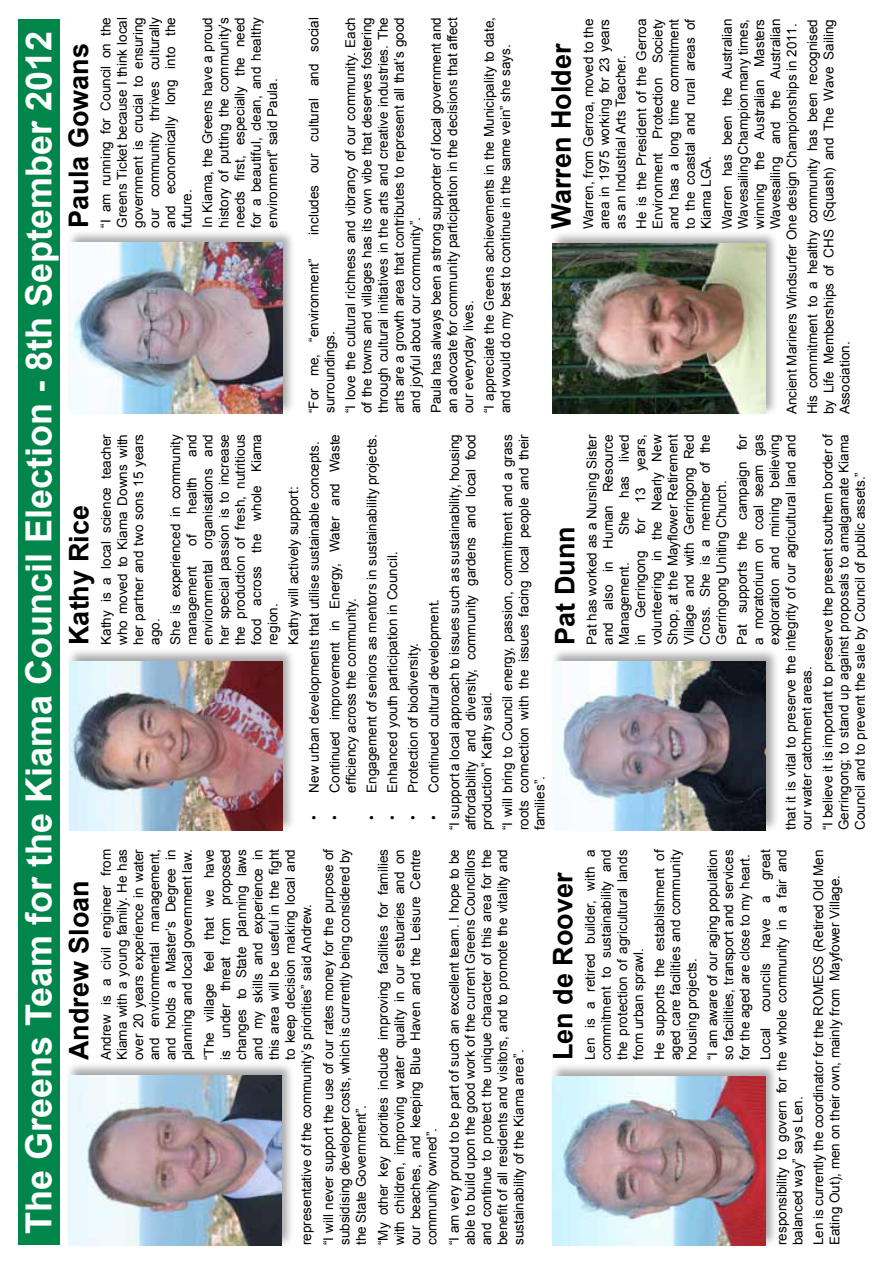
<style>
.page{position:relative;width:893px;height:1263px;background:#fff}
.page>*{position:absolute;margin:0;border:0;box-sizing:border-box;transform-origin:0 0}
.t1{font:700 36px "Arial";color:#fff}
.t2{font:700 27px "Arial";color:#000}
.t3{font:13.5px/16.2px "Arial";color:#000;text-align:justify}
</style>
<div class="page">
<div style="left:18px;top:20px;width:42px;height:1225px;background:#00854a"></div>
<div style="left:67px;top:229px;width:229px;height:187px;background:#000;opacity:.35"></div>
<img style="left:69px;top:243px;width:213px;height:170px">
<div style="left:66px;top:1061px;width:229px;height:187px;background:#000;opacity:.35"></div>
<img style="left:69px;top:1075px;width:212px;height:170px">
<div style="left:66px;top:647px;width:229px;height:186px;background:#000;opacity:.35"></div>
<img style="left:69px;top:661px;width:213px;height:169px">
<div style="left:550px;top:1062px;width:229px;height:186px;background:#000;opacity:.35"></div>
<img style="left:553px;top:1076px;width:212px;height:169px">
<div style="left:550px;top:230px;width:229px;height:187px;background:#000;opacity:.35"></div>
<img style="left:553px;top:244px;width:212px;height:170px">
<div style="left:550px;top:647px;width:229px;height:186px;background:#000;opacity:.35"></div>
<img style="left:553px;top:661px;width:213px;height:169px">
<h1 class="t1" style="left:15px;top:1234px;width:1205px;rotate:-90deg">The Greens Team for the Kiama Council Election - 8th September 2012</h1>
<h2 class="t2" style="left:61px;top:228px;width:186px;rotate:-90deg">Paula Gowans</h2>
<p class="t3" style="left:98px;top:228px;width:212px;rotate:-90deg">“I am running for Council on the Greens Ticket because I think local government is crucial to ensuring our community thrives culturally and economically long into the future.</p>
<p class="t3" style="left:199px;top:228px;width:212px;rotate:-90deg">In Kiama, the Greens have a proud history of putting the community’s needs first, especially the need for a beautiful, clean, and healthy environment” said Paula.</p>
<p class="t3" style="left:306px;top:235px;width:219px;rotate:-90deg">includes our cultural and social</p>
<p class="t3" style="left:320px;top:413px;width:397px;line-height:20.7px;rotate:-90deg">surroundings.<br>“I love the cultural richness and vibrancy of our community. Each</p>
<p class="t3" style="left:359px;top:413px;width:397px;rotate:-90deg">of the towns and villages has its own vibe that deserves fostering through cultural initiatives in the arts and creative industries. The arts are a growth area that contributes to represent all that’s good and joyful about our community”.</p>
<p class="t3" style="left:428px;top:413px;width:397px;rotate:-90deg">Paula has always been a strong supporter of local government and an advocate for community participation in the decisions that affect our everyday lives.</p>
<p class="t3" style="left:481px;top:413px;width:397px;rotate:-90deg">“I appreciate the Greens achievements in the Municipality to date, and would do my best to continue in the same vein” she says.</p>
<p class="t3" style="left:306px;top:413px;width:156px;rotate:-90deg">“For me, “environment”</p>
<h2 class="t2" style="left:543px;top:229px;width:187px;rotate:-90deg">Warren Holder</h2>
<p class="t3" style="left:98px;top:645px;width:213px;rotate:-90deg">Kathy is a local science teacher who moved to Kiama Downs with her partner and two sons 15 years ago.</p>
<p class="t3" style="left:167px;top:645px;width:212px;rotate:-90deg">She is experienced in community management</p>
<p class="t3" style="left:184px;top:645px;width:212px;text-indent:188px;rotate:-90deg">and environmental organisations and her special passion is to increase the production of fresh, nutritious food across the whole Kiama region.</p>
<p class="t3" style="left:184px;top:514px;width:38px;rotate:-90deg">health</p>
<h2 class="t2" style="left:61px;top:645px;width:141px;rotate:-90deg">Kathy Rice</h2>
<p class="t3" style="left:184px;top:546px;width:13px;rotate:-90deg">of</p>
<p class="t3" style="left:285px;top:645px;width:160px;rotate:-90deg">Kathy will actively support:</p>
<p class="t3" style="left:306px;top:820px;width:380px;rotate:-90deg">• New urban developments that utilise sustainable concepts.</p>
<p class="t3" style="left:327px;top:793px;width:360px;text-indent:-27px;rotate:-90deg">• Continued improvement in Energy, Water and Waste efficiency across the community.</p>
<p class="t3" style="left:364px;top:820px;width:387px;rotate:-90deg">• Engagement of seniors as mentors in sustainability projects.</p>
<p class="t3" style="left:384px;top:820px;width:269px;rotate:-90deg">• Enhanced youth participation in Council.</p>
<p class="t3" style="left:405px;top:820px;width:178px;rotate:-90deg">• Protection of biodiversity.</p>
<p class="t3" style="left:423px;top:830px;width:397px;line-height:20.7px;text-indent:11px;rotate:-90deg">• Continued cultural development.<br>“I support a local approach to issues such as sustainability, housing</p>
<p class="t3" style="left:463px;top:830px;width:397px;rotate:-90deg">affordability and diversity, community gardens and local food production” Kathy said.</p>
<p class="t3" style="left:500px;top:830px;width:398px;rotate:-90deg">“I will bring to Council energy, passion, commitment and a grass roots connection with the issues facing local people and their families”.</p>
<h2 class="t2" style="left:547px;top:645px;width:120px;rotate:-90deg">Pat Dunn</h2>
<h2 class="t2" style="left:61px;top:1060px;width:182px;rotate:-90deg">Andrew Sloan</h2>
<p class="t3" style="left:295px;top:1245px;width:398px;line-height:22.2px;rotate:-90deg">representative of the community’s priorities” said Andrew.<br>“I will never support the use of our rates money for the purpose of</p>
<p class="t3" style="left:337px;top:1245px;width:397px;rotate:-90deg">subsidising developer costs, which is currently being considered by the State Government”.</p>
<p class="t3" style="left:375px;top:1245px;width:398px;rotate:-90deg">“My other key priorities include improving facilities for families with children, improving water quality in our estuaries and on our beaches, and keeping Blue Haven and the Leisure Centre community owned”.</p>
<p class="t3" style="left:446px;top:1245px;width:397px;rotate:-90deg">“I am very proud to be part of such an excellent team. I hope to be able to build upon the good work of the current Greens Councillors and continue to protect the unique character of this area for the benefit of all residents and visitors, and to promote the vitality and sustainability of the Kiama area”.</p>
<p class="t3" style="left:98px;top:1060px;width:213px;rotate:-90deg">Andrew is a civil engineer from Kiama with a young family. He has over 20 years experience in water and environmental management, and holds a Master’s Degree in planning and local government law.</p>
<p class="t3" style="left:201px;top:1060px;width:212px;rotate:-90deg">“The village feel that we have is under threat from proposed changes to State planning laws and my skills and experience in this area will be useful in the fight to keep decision making local and</p>
<h2 class="t2" style="left:545px;top:1060px;width:189px;rotate:-90deg">Len de Roover</h2>
<p class="t3" style="left:580px;top:229px;width:211px;rotate:-90deg">Warren, from Gerroa, moved to the area in 1975 working for 23 years as an Industrial Arts Teacher.</p>
<p class="t3" style="left:633px;top:229px;width:212px;rotate:-90deg">He is the President of the Gerroa Environment Protection Society and has a long time commitment to the coastal and rural areas of Kiama LGA.</p>
<p class="t3" style="left:719px;top:229px;width:211px;rotate:-90deg">Warren has been the Australian</p>
<p class="t3" style="left:735px;top:229px;width:211px;rotate:-90deg">Wavesailing Champion many times,</p>
<p class="t3" style="left:751px;top:229px;width:211px;rotate:-90deg">winning the Australian Masters</p>
<p class="t3" style="left:768px;top:229px;width:211px;rotate:-90deg">Wavesailing and the Australian</p>
<p class="t3" style="left:784px;top:414px;width:392px;rotate:-90deg">Ancient Mariners Windsurfer One design Championships in 2011.</p>
<p class="t3" style="left:804px;top:414px;width:397px;rotate:-90deg">His commitment to a healthy community has been recognised by Life Memberships of CHS (Squash) and The Wave Sailing Association.</p>
<p class="t3" style="left:616px;top:645px;width:212px;text-indent:110px;rotate:-90deg">She has lived in Gerringong for 13 years, volunteering in the Nearly New Shop, at the Mayflower Retirement Village and with Gerringong Red Cross. She is a member of the Gerringong Uniting Church.</p>
<p class="t3" style="left:734px;top:645px;width:212px;rotate:-90deg">Pat supports the campaign for</p>
<p class="t3" style="left:750px;top:645px;width:212px;rotate:-90deg">a moratorium on coal seam gas</p>
<p class="t3" style="left:766px;top:645px;width:212px;rotate:-90deg">exploration and mining believing</p>
<p class="t3" style="left:783px;top:830px;width:397px;rotate:-90deg">that it is vital to preserve the integrity of our agricultural land and</p>
<p class="t3" style="left:584px;top:645px;width:212px;rotate:-90deg">Pat has worked as a Nursing Sister and also in Human Resource Management.</p>
<p class="t3" style="left:799px;top:830px;width:165px;rotate:-90deg">our water catchment areas.</p>
<p class="t3" style="left:820px;top:830px;width:397px;rotate:-90deg">“I believe it is important to preserve the present southern border of Gerringong; to stand up against proposals to amalgamate Kiama Council and to prevent the sale by Council of public assets.”</p>
<p class="t3" style="left:582px;top:1060px;width:212px;rotate:-90deg">Len is a retired builder, with a commitment to sustainability and the protection of agricultural lands from urban sprawl.</p>
<p class="t3" style="left:651px;top:1060px;width:212px;rotate:-90deg">He supports the establishment of aged care facilities and community housing projects.</p>
<p class="t3" style="left:704px;top:1060px;width:212px;rotate:-90deg">“I am aware of our aging population so facilities, transport and services for the aged are close to my heart.</p>
<p class="t3" style="left:757px;top:1245px;width:397px;text-indent:185px;rotate:-90deg">Local councils have a great responsibility to govern for the whole community in a fair and balanced way” says Len.</p>
<p class="t3" style="left:811px;top:1245px;width:397px;rotate:-90deg">Len is currently the coordinator for the ROMEOS (Retired Old Men<br>Eating Out), men on their own, mainly from Mayfower Village.</p>
</div>
